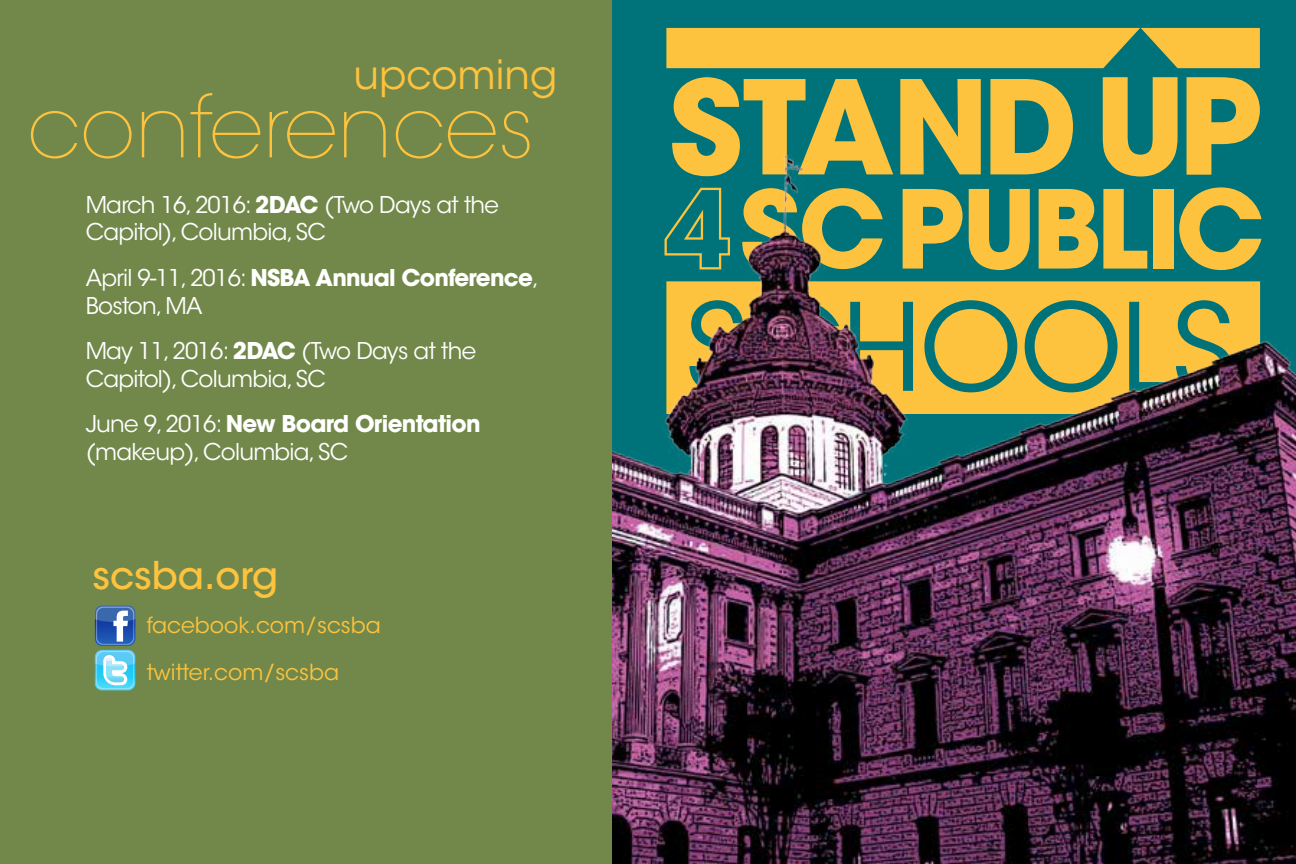
<style>
.page{position:relative;width:1296px;height:864px;background:#fff}
.page>*{position:absolute;margin:0;border:0;box-sizing:border-box;transform-origin:0 0}
.t1{font:200 85.6px "ITC Avant Garde Std";color:#fec33e}
.t2{font:40px "ITC Avant Garde Std";color:#fec33e}
.t3{font:500 38px "ITC Avant Garde Std";color:#fec33e}
.t4{font:23px/27.6px "ITC Avant Garde Std";letter-spacing:-.03em;color:#fff}
.t5{font:22px/47px "ITC Avant Garde Std";color:#fec33e}
.s1{font-weight:700}
</style>
<div class="page">
<div style="left:0;top:0;width:612px;height:864px;background:#72884a"></div>
<div style="left:612px;top:0;width:684px;height:864px;background:#007279"></div>
<svg style="left:675px;top:77px;width:188px;height:19px"></svg>
<svg style="left:900px;top:79px;width:81px;height:17px"></svg>
<svg style="left:990px;top:79px;width:74px;height:17px"></svg>
<svg style="left:1103px;top:77px;width:75px;height:19px"></svg>
<svg style="left:1187px;top:77px;width:70px;height:19px"></svg>
<div style="left:666px;top:28px;width:594px;height:40px;background:#fec33e"></div>
<img style="left:612px;top:96px;width:684px;height:768px">
<svg style="left:95px;top:606px;width:40px;height:40px"></svg>
<svg style="left:95px;top:607px;width:40px;height:83px"></svg>
<h2 class="t2" style="left:354px;top:50px;width:205px">upcoming</h2>
<h1 class="t1" style="left:27px;top:76px;width:509px">conferences</h1>
<p class="t4" style="left:86px;top:191px;width:415px">March 16, 2016: <span class="s1">2DAC</span> (Two Days at the<br>Capitol), Columbia, SC</p>
<p class="t4" style="left:86px;top:264px;width:455px">April 9-11, 2016: <span class="s1">NSBA Annual Conference</span>,<br>Boston, MA</p>
<p class="t4" style="left:86px;top:337px;width:392px">May 11, 2016: <span class="s1">2DAC</span> (Two Days at the<br>Capitol), Columbia, SC</p>
<p class="t4" style="left:86px;top:411px;width:396px">June 9, 2016: <span class="s1">New Board Orientation </span>(makeup), Columbia, SC</p>
<h3 class="t3" style="left:92px;top:552px;width:187px">scsba.org</h3>
<p class="t5" style="left:147px;top:602px;width:236px">facebook.com/scsba twitter.com/scsba</p>
</div>
